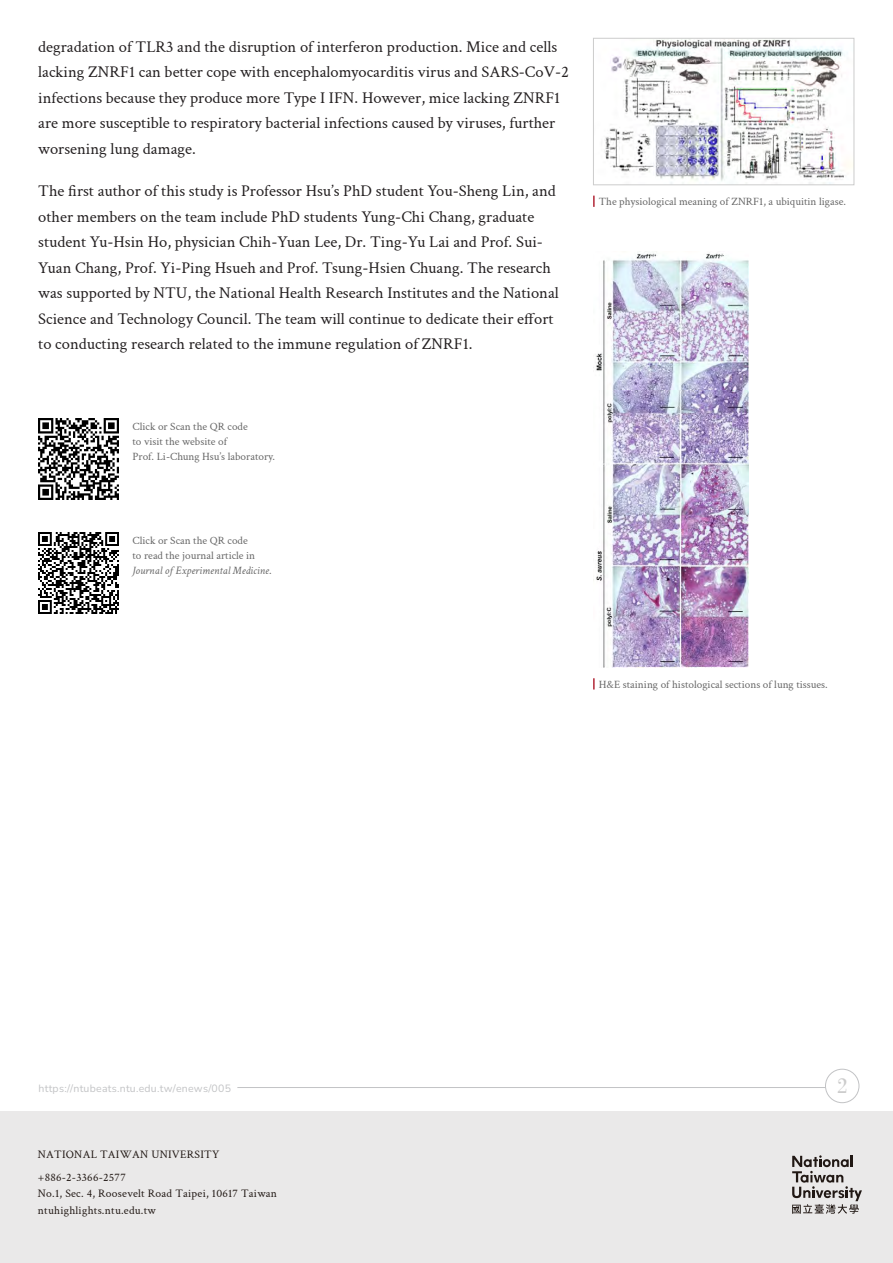
<style>
.page{position:relative;width:893px;height:1263px;background:#fff}
.page>*{position:absolute;margin:0;border:0;box-sizing:border-box;transform-origin:0 0}
.t1{font:22.5px "Bodoni";color:#ccc}
.t2{font:16.5px/25.5px "Crimson Text";color:#231f20}
.t3{font:11.55px/23.1px "Crimson Text";letter-spacing:.02em;color:#211814}
.t4{font:11.25px "Crimson Text";color:#666}
.t5{font:italic 11.25px "Crimson Text";color:#666}
.t6{font:200 10.5px "Nunito";letter-spacing:.025em;color:#c2c3c5}
.s1{font-style:normal}
</style>
<div class="page">
<img style="left:604px;top:40px;width:248px;height:143px">
<div style="left:593px;top:38px;width:261px;height:147px;border:1px solid #ccc"></div>
<img style="left:593px;top:253px;width:156px;height:414px">
<svg style="left:593px;top:196px;width:2px;height:11px"></svg>
<svg style="left:593px;top:678px;width:2px;height:11px"></svg>
<img style="left:38px;top:419px;width:81px;height:80px">
<img style="left:38px;top:533px;width:81px;height:80px">
<div style="left:0;top:1112px;width:893px;height:151px;background:#eae9e9"></div>
<svg style="left:792px;top:1155px;width:70px;height:59px"></svg>
<hr style="left:237px;top:1087px;width:601px;height:1px;background:#c2c3c5">
<div style="left:825px;top:1069px;width:34px;height:34px;background:#fff;border-radius:50%"></div>
<div style="left:825px;top:1069px;width:34px;height:34px;border:1px solid #c2c3c5;border-radius:50%"></div>
<p class="t2" style="left:38px;top:33px;width:532px">degradation of TLR3 and the disruption of interferon production. Mice and cells lacking ZNRF1 can better cope with encephalomyocarditis virus and SARS-CoV-2 infections because they produce more Type I IFN. However, mice lacking ZNRF1 are more susceptible to respiratory bacterial infections caused by viruses, further worsening lung damage.</p>
<p class="t2" style="left:38px;top:178px;width:522px">The first author of this study is Professor Hsu’s PhD student You-Sheng Lin, and other members on the team include PhD students Yung-Chi Chang, graduate student Yu-Hsin Ho, physician Chih-Yuan Lee, Dr. Ting-Yu Lai and Prof. Sui-Yuan Chang, Prof. Yi-Ping Hsueh and Prof. Tsung-Hsien Chuang. The research was supported by NTU, the National Health Research Institutes and the National Science and Technology Council. The team will continue to dedicate their effort to conducting research related to the immune regulation of ZNRF1.</p>
<p class="t4" style="left:133px;top:419px;width:117px">Click or Scan the QR code</p>
<p class="t4" style="left:133px;top:434px;width:96px">to visit the website of</p>
<p class="t4" style="left:133px;top:449px;width:144px">Prof. Li-Chung Hsu’s laboratory.</p>
<p class="t4" style="left:133px;top:533px;width:117px">Click or Scan the QR code</p>
<p class="t4" style="left:133px;top:548px;width:124px">to read the journal article in</p>
<p class="t5" style="left:133px;top:563px;width:141px">Journal of Experimental Medicine<span class="s1">.</span></p>
<p class="t4" style="left:599px;top:193px;width:249px">The physiological meaning of ZNRF1, a ubiquitin ligase.</p>
<p class="t4" style="left:599px;top:676px;width:230px">H&amp;E staining of histological sections of lung tissues.</p>
<p class="t6" style="left:39px;top:1081px;width:194px">https://ntubeats.ntu.edu.tw/enews/005</p>
<p class="t1" style="left:837px;top:1073px;width:13px">2</p>
<p class="t3" style="left:38px;top:1142px;width:183px">NATIONAL TAIWAN UNIVERSITY +886-2-3366-2577</p>
<p class="t3" style="left:38px;top:1185px;width:241px;line-height:16.8px">No.1, Sec. 4, Roosevelt Road Taipei, 10617 Taiwan ntuhighlights.ntu.edu.tw</p>
</div>
